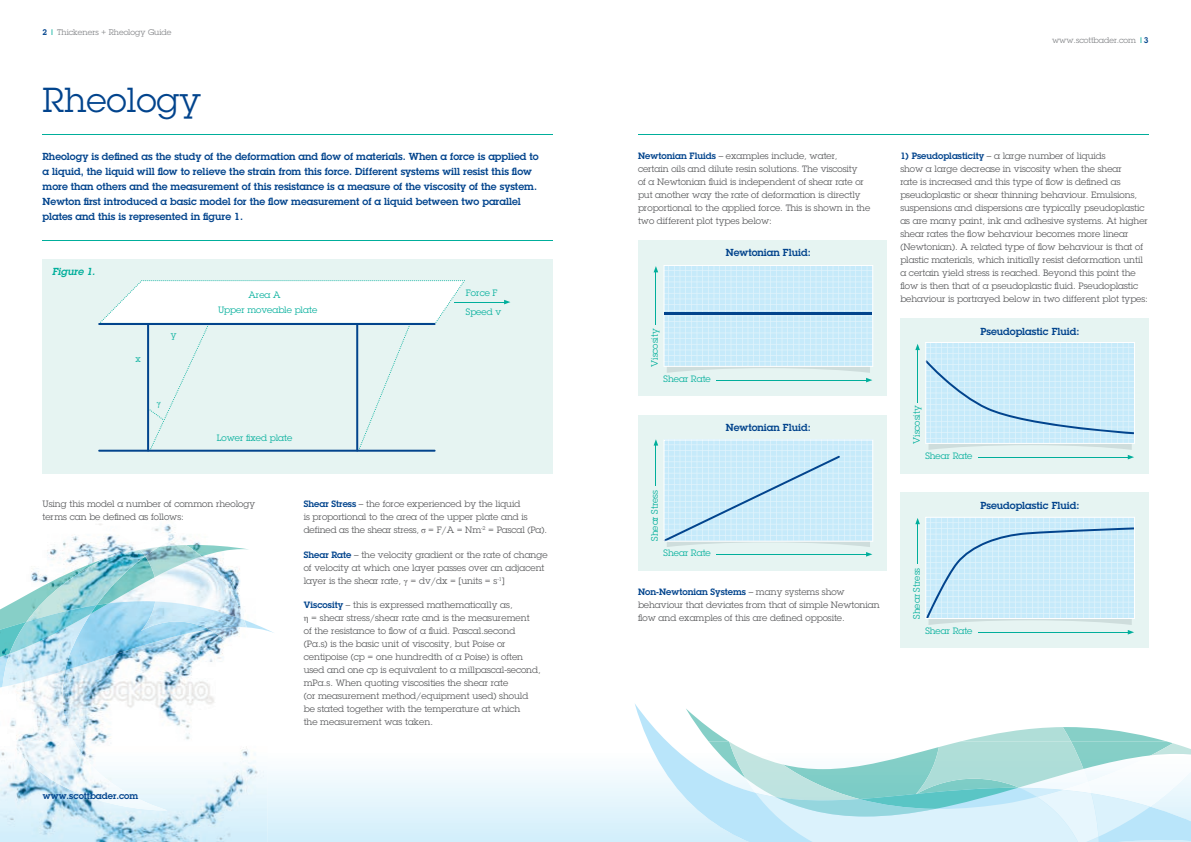
<style>
.page{position:relative;width:1191px;height:842px;background:#fff}
.page>*{position:absolute;margin:0;border:0;box-sizing:border-box;transform-origin:0 0}
.t1{font:34px "Lubalin Graph";letter-spacing:.01em;color:#02448d}
.t2{font:600 10px/15px "Lubalin Graph";color:#02448d}
.t3{font:italic 600 10px "Lubalin Graph";color:#00ae9b}
.t4{font:9px/13px "Lubalin Graph";color:#57585a}
.t5{font:9px "Lubalin Graph";color:#00ae9b}
.t6{font:600 9px "Lubalin Graph";color:#02448d}
.t7{font:9px "Times New Roman";color:#00ae9b}
.t8{font:8px "Lubalin Graph";color:#808285}
.s1{font-weight:600;color:#02448d}
.s2{font-weight:600;color:#00ae9b}
.s3{font-family:"Times New Roman"}
</style>
<div class="page">
<svg style="left:267px;top:771px;width:367px;height:71px"></svg>
<svg style="left:634px;top:704px;width:19px;height:138px"></svg>
<img style="left:0;top:523px;width:267px;height:319px">
<div style="left:43px;top:259px;width:510px;height:215px;background:#e6f4f2"></div>
<hr style="left:43px;top:240px;width:510px;height:1px;background:#00ae9b">
<hr style="left:43px;top:134px;width:510px;height:1px;background:#00ae9b">
<hr style="left:638px;top:134px;width:510px;height:1px;background:#00ae9b">
<img style="left:0;top:601px;width:267px;height:86px">
<img style="left:0;top:622px;width:1px;height:35px">
<img style="left:1px;top:531px;width:189px;height:210px">
<img style="left:13px;top:741px;width:155px;height:69px">
<img style="left:3px;top:614px;width:86px;height:73px">
<img style="left:26px;top:550px;width:63px;height:55px">
<img style="left:10px;top:605px;width:79px;height:49px">
<img style="left:89px;top:526px;width:165px;height:175px">
<img style="left:141px;top:601px;width:106px;height:30px">
<img style="left:145px;top:545px;width:57px;height:32px">
<img style="left:136px;top:536px;width:38px;height:14px">
<img style="left:140px;top:547px;width:19px;height:9px">
<div style="left:638px;top:240px;width:248px;height:156px;background:#e6f4f2"></div>
<div style="left:638px;top:415px;width:248px;height:156px;background:#e6f4f2"></div>
<svg style="left:653px;top:265px;width:538px;height:577px"></svg>
<svg style="left:100px;top:280px;width:365px;height:169px"></svg>
<hr style="left:454px;top:302px;width:52px;height:1px;background:#00ae9b">
<svg style="left:504px;top:300px;width:6px;height:4px"></svg>
<hr style="left:98px;top:450px;width:337px;height:2px;background:#02448d">
<hr style="left:147px;top:324px;width:2px;height:127px;background:#02448d">
<hr style="left:98px;top:323px;width:337px;height:2px;background:#02448d">
<hr style="left:356px;top:324px;width:2px;height:127px;background:#02448d">
<p class="t8" style="left:43px;top:27px;width:130px"><span class="s1">2</span> <span class="s2">|</span> Thickeners + Rheology Guide</p>
<h1 class="t1" style="left:43px;top:79px;width:160px">Rheology</h1>
<p class="t2" style="left:43px;top:149px;width:498px">Rheology is defined as the study of the deformation and flow of materials. When a force is applied to a liquid, the liquid will flow to relieve the strain from this force. Different systems will resist this flow more than others and the measurement of this resistance is a measure of the viscosity of the system.<br>Newton first introduced a basic model for the flow measurement of a liquid between two parallel plates and this is represented in figure 1.</p>
<p class="t3" style="left:52px;top:265px;width:45px">Figure 1.</p>
<p class="t5" style="left:136px;top:353px;width:7px">x</p>
<p class="t5" style="left:171px;top:329px;width:7px">y</p>
<p class="t7" style="left:157px;top:397px;width:5px">γ</p>
<p class="t5" style="left:248px;top:289px;width:34px">Area A</p>
<p class="t5" style="left:466px;top:287px;width:33px">Force F</p>
<p class="t5" style="left:218px;top:305px;width:101px">Upper moveable plate</p>
<p class="t5" style="left:466px;top:307px;width:37px">Speed v</p>
<p class="t5" style="left:217px;top:432px;width:77px">Lower fixed plate</p>
<p class="t4" style="left:43px;top:497px;width:214px">Using this model a number of common rheology terms can be defined as follows:</p>
<p class="t4" style="left:304px;top:497px;width:245px"><span class="s1">Shear Stress</span> – the force experienced by the liquid<br>is proportional to the area of the upper plate and is defined as the shear stress, <span class="s3">σ</span> = F/A = Nm<sup>-2</sup> = Pascal (Pa).</p>
<p class="t4" style="left:304px;top:548px;width:245px"><span class="s1">Shear Rate</span> – the velocity gradient or the rate of change of velocity at which one layer passes over an adjacent layer is the shear rate, <span class="s3">γ</span> = dv/dx = [units = s<sup>-1</sup>]</p>
<p class="t4" style="left:304px;top:598px;width:239px"><span class="s1">Viscosity</span> – this is expressed mathematically as,<br><span class="s3">η</span> = shear stress/shear rate and is the measurement<br>of the resistance to flow of a fluid. Pascal.second (Pa.s) is the basic unit of viscosity, but Poise or centipoise (cp = one hundredth of a Poise) is often used and one cp is equivalent to a millpascal-second, mPa.s. When quoting viscosities the shear rate<br>(or measurement method/equipment used) should be stated together with the temperature at which<br>the measurement was taken.</p>
<p class="t6" style="left:43px;top:790px;width:97px">www.scottbader.com</p>
<p class="t8" style="left:1052px;top:35px;width:98px">www.scottbader.com <span class="s2">|</span><span class="s1">3</span></p>
<p class="t4" style="left:638px;top:150px;width:234px"><span class="s1">Newtonian Fluids</span> – examples include, water, certain oils and dilute resin solutions. The viscosity<br>of a Newtonian fluid is independent of shear rate or put another way the rate of deformation is directly proportional to the applied force. This is shown in the two different plot types below:</p>
<p class="t2" style="left:726px;top:245px;width:86px">Newtonian Fluid:</p>
<p class="t5" style="left:649px;top:367px;width:40px;rotate:-90deg">Viscosity</p>
<p class="t5" style="left:663px;top:373px;width:49px">Shear Rate</p>
<p class="t2" style="left:726px;top:420px;width:86px">Newtonian Fluid:</p>
<p class="t5" style="left:649px;top:541px;width:53px;rotate:-90deg">Shear Stress</p>
<p class="t5" style="left:663px;top:547px;width:49px">Shear Rate</p>
<p class="t4" style="left:638px;top:585px;width:243px"><span class="s1">Non-Newtonian Systems</span> – many systems show behaviour that deviates from that of simple Newtonian flow and examples of this are defined opposite.</p>
<p class="t4" style="left:900px;top:149px;width:249px"><span class="s1">1) Pseudoplasticity</span> – a large number of liquids<br>show a large decrease in viscosity when the shear<br>rate is increased and this type of flow is defined as pseudoplastic or shear thinning behaviour. Emulsions, suspensions and dispersions are typically pseudoplastic as are many paint, ink and adhesive systems. At higher shear rates the flow behaviour becomes more linear (Newtonian). A related type of flow behaviour is that of plastic materials, which initially resist deformation until a certain yield stress is reached. Beyond this point the flow is then that of a pseudoplastic fluid. Pseudoplastic behaviour is portrayed below in two different plot types:</p>
<p class="t2" style="left:980px;top:323px;width:101px">Pseudoplastic Fluid:</p>
<p class="t5" style="left:911px;top:444px;width:40px;rotate:-90deg">Viscosity</p>
<p class="t5" style="left:925px;top:450px;width:49px">Shear Rate</p>
<p class="t2" style="left:980px;top:498px;width:101px">Pseudoplastic Fluid:</p>
<p class="t5" style="left:911px;top:619px;width:53px;rotate:-90deg">Shear Stress</p>
<p class="t5" style="left:925px;top:625px;width:49px">Shear Rate</p>
</div>
